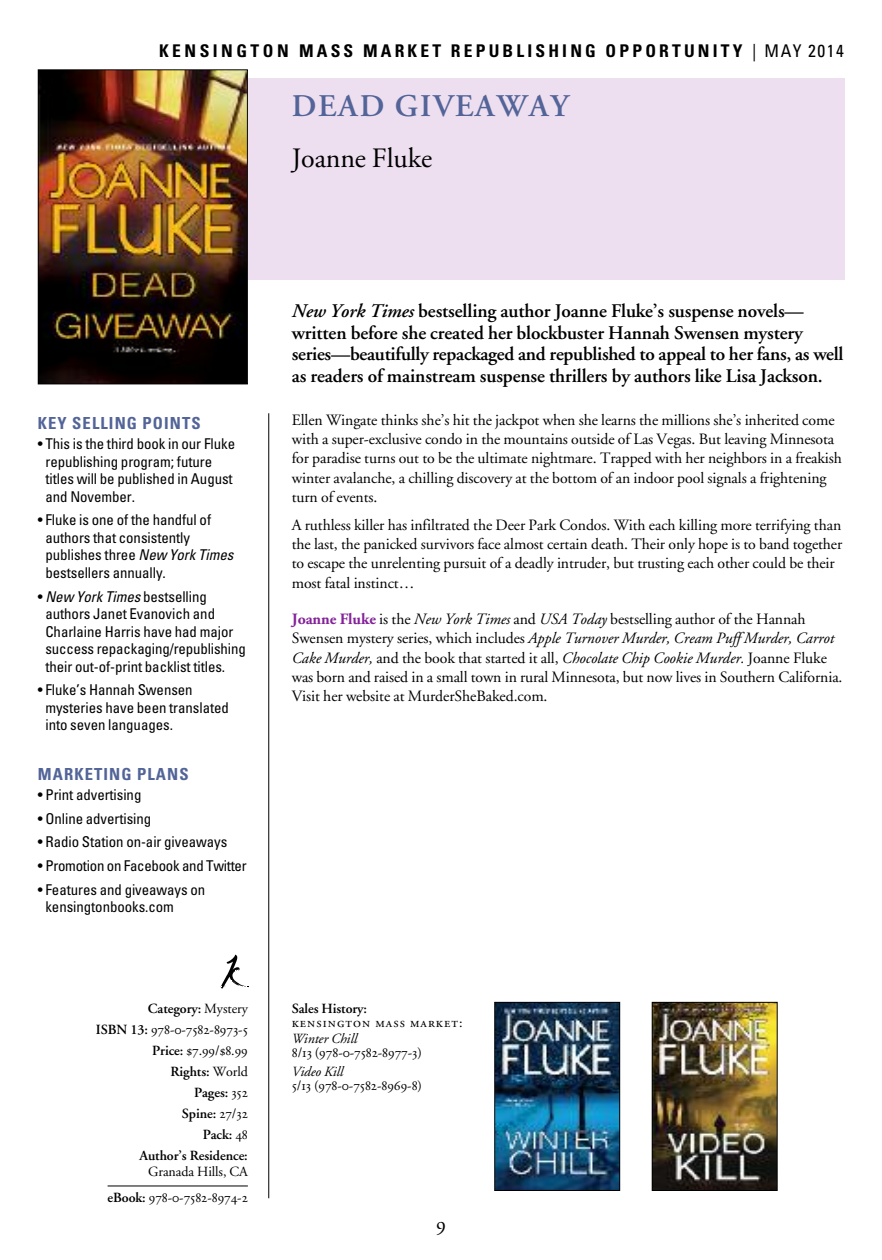
<style>
.page{position:relative;width:882px;height:1260px;background:#fff}
.page>*{position:absolute;margin:0;border:0;box-sizing:border-box;transform-origin:0 0}
.t1{font:600 31.5px "Adobe Garamond";letter-spacing:.055em;color:#536498}
.t2{font:28px "Adobe Garamond";letter-spacing:-.005em;color:#000}
.t3{font:21px "Adobe Garamond Regular SC";color:#000}
.t4{font:600 19.25px/21.9px "Adobe Garamond";letter-spacing:-.005em;color:#000}
.t5{font:700 condensed 17.5px "Univers";letter-spacing:.18em;color:#000}
.t6{font:700 condensed 16.62px "Univers";letter-spacing:.065em;color:#536498}
.t7{font:15.75px/19.2px "Adobe Garamond";letter-spacing:-.005em;color:#000}
.t8{font:condensed 14.88px/17.5px "Univers";letter-spacing:-.005em;color:#000}
.t9{font:14px/21px "Adobe Garamond Regular SC";letter-spacing:-.005em;color:#000;text-align:right}
.t10{font:600 14px/21px "Adobe Garamond";letter-spacing:-.005em;color:#000;text-align:right}
.t11{font:14px "Adobe Garamond Regular SC";letter-spacing:.075em;color:#000}
.t12{font:italic 14px "Adobe Garamond";letter-spacing:-.005em;color:#000}
.t13{font:14px "Adobe Garamond";letter-spacing:-.005em;color:#000}
.s1{font-weight:400}
.s2{font-style:italic}
.s3{font-family:"Adobe Garamond";font-weight:600}
.s4{font-family:"Adobe Garamond Regular SC";font-weight:400}
.s5{font-weight:700;color:#842299}
</style>
<div class="page">
<div style="left:226px;top:78px;width:618px;height:202px;background:#eddef0"></div>
<hr style="left:268px;top:413px;width:1px;height:785px;background:#000">
<svg style="left:221px;top:955px;width:28px;height:34px"></svg>
<hr style="left:108px;top:1186px;width:140px;height:1px;background:#000">
<img style="left:40px;top:71px;width:206px;height:311px">
<div style="left:38px;top:69px;width:210px;height:315px;border:1px solid #000"></div>
<img style="left:496px;top:1004px;width:122px;height:185px">
<div style="left:494px;top:1002px;width:126px;height:189px;border:1px solid #000"></div>
<img style="left:654px;top:1004px;width:122px;height:185px">
<div style="left:652px;top:1002px;width:126px;height:189px;border:1px solid #000"></div>
<p class="t5" style="left:159px;top:44px;width:686px">KENSINGTON MASS MARKET REPUBLISHING OPPORTUNITY <span class="s1">| MAY 2014</span></p>
<h1 class="t1" style="left:292px;top:94px;width:279px">DEAD GIVEAWAY</h1>
<h2 class="t2" style="left:292px;top:146px;width:142px">Joanne Fluke</h2>
<p class="t6" style="left:38px;top:417px;width:164px">KEY SELLING POINTS</p>
<p class="t8" style="left:45px;top:436px;width:191px;text-indent:-8px">• This is the third book in our Fluke republishing program; future titles will be published in August and November.</p>
<p class="t8" style="left:45px;top:513px;width:190px;text-indent:-8px">• Fluke is one of the handful of authors that consistently publishes three <span class="s2">New York Times </span>bestsellers annually.</p>
<p class="t8" style="left:45px;top:589px;width:202px;text-indent:-8px">• <span class="s2">New York Times</span> bestselling authors Janet Evanovich and<br>Charlaine Harris have had major success repackaging/republishing their out-of-print backlist titles.</p>
<p class="t8" style="left:45px;top:683px;width:185px;text-indent:-8px">• Fluke’s Hannah Swensen mysteries have been translated into seven languages.</p>
<p class="t6" style="left:38px;top:768px;width:152px">MARKETING PLANS</p>
<p class="t8" style="left:38px;top:787px;width:105px">• Print advertising</p>
<p class="t8" style="left:38px;top:811px;width:115px">• Online advertising</p>
<p class="t8" style="left:38px;top:835px;width:191px">• Radio Station on-air giveaways</p>
<p class="t8" style="left:38px;top:858px;width:210px">• Promotion on Facebook and Twitter</p>
<p class="t8" style="left:45px;top:882px;width:161px;text-indent:-8px">• Features and giveaways on kensingtonbooks.com</p>
<p class="t10" style="left:148px;top:999px;width:101px">Category: <span class="s1">Mystery</span></p>
<p class="t9" style="left:96px;top:1020px;width:153px"><span class="s3">ISBN 13:</span> 978-0-7582-8973-5<br><span class="s3">Price:</span> $7.99/$8.99</p>
<p class="t10" style="left:139px;top:1062px;width:110px">Rights: <span class="s1">World<br></span>Pages: <span class="s4">352<br></span>Spine: <span class="s4">27/32<br></span>Pack: <span class="s4">48<br></span>Author’s Residence:</p>
<p class="t13" style="left:148px;top:1166px;width:101px">Granada Hills, CA</p>
<p class="t9" style="left:108px;top:1189px;width:142px"><span class="s3">eBook:</span> 978-0-7582-8974-2</p>
<p class="t4" style="left:292px;top:301px;width:553px"><span class="s2">New York Times</span> bestselling author Joanne Fluke’s suspense novels— written before she created her blockbuster Hannah Swensen mystery series—beautifully repackaged and republished to appeal to her fans, as well as readers of mainstream suspense thrillers by authors like Lisa Jackson.</p>
<p class="t7" style="left:292px;top:412px;width:552px">Ellen Wingate thinks she’s hit the jackpot when she learns the millions she’s inherited come with a super-exclusive condo in the mountains outside of Las Vegas. But leaving Minnesota for paradise turns out to be the ultimate nightmare. Trapped with her neighbors in a freakish winter avalanche, a chilling discovery at the bottom of an indoor pool signals a frightening turn of events.</p>
<p class="t7" style="left:292px;top:517px;width:552px">A ruthless killer has infiltrated the Deer Park Condos. With each killing more terrifying than the last, the panicked survivors face almost certain death. Their only hope is to band together to escape the unrelenting pursuit of a deadly intruder, but trusting each other could be their most fatal instinct…</p>
<p class="t7" style="left:292px;top:611px;width:552px"><span class="s5">Joanne Fluke</span> is the <span class="s2">New York Times</span> and <span class="s2">USA Today</span> bestselling author of the Hannah Swensen mystery series, which includes <span class="s2">Apple Turnover Murder, Cream Puff Murder, Carrot Cake Murder,</span> and the book that started it all, <span class="s2">Chocolate Chip Cookie Murder.</span> Joanne Fluke was born and raised in a small town in rural Minnesota, but now lives in Southern California.<br>Visit her website at MurderSheBaked.com.</p>
<p class="t10" style="left:292px;top:999px;width:77px">Sales History:</p>
<p class="t11" style="left:292px;top:1017px;width:172px">kensington mass market:</p>
<p class="t12" style="left:292px;top:1033px;width:67px">Winter Chill</p>
<p class="t9" style="left:292px;top:1043px;width:132px">8/13 (978-0-7582-8977-3)</p>
<p class="t12" style="left:292px;top:1066px;width:53px">Video Kill</p>
<p class="t9" style="left:292px;top:1076px;width:132px">5/13 (978-0-7582-8969-8)</p>
<h3 class="t3" style="left:436px;top:1216px;width:11px">9</h3>
</div>
